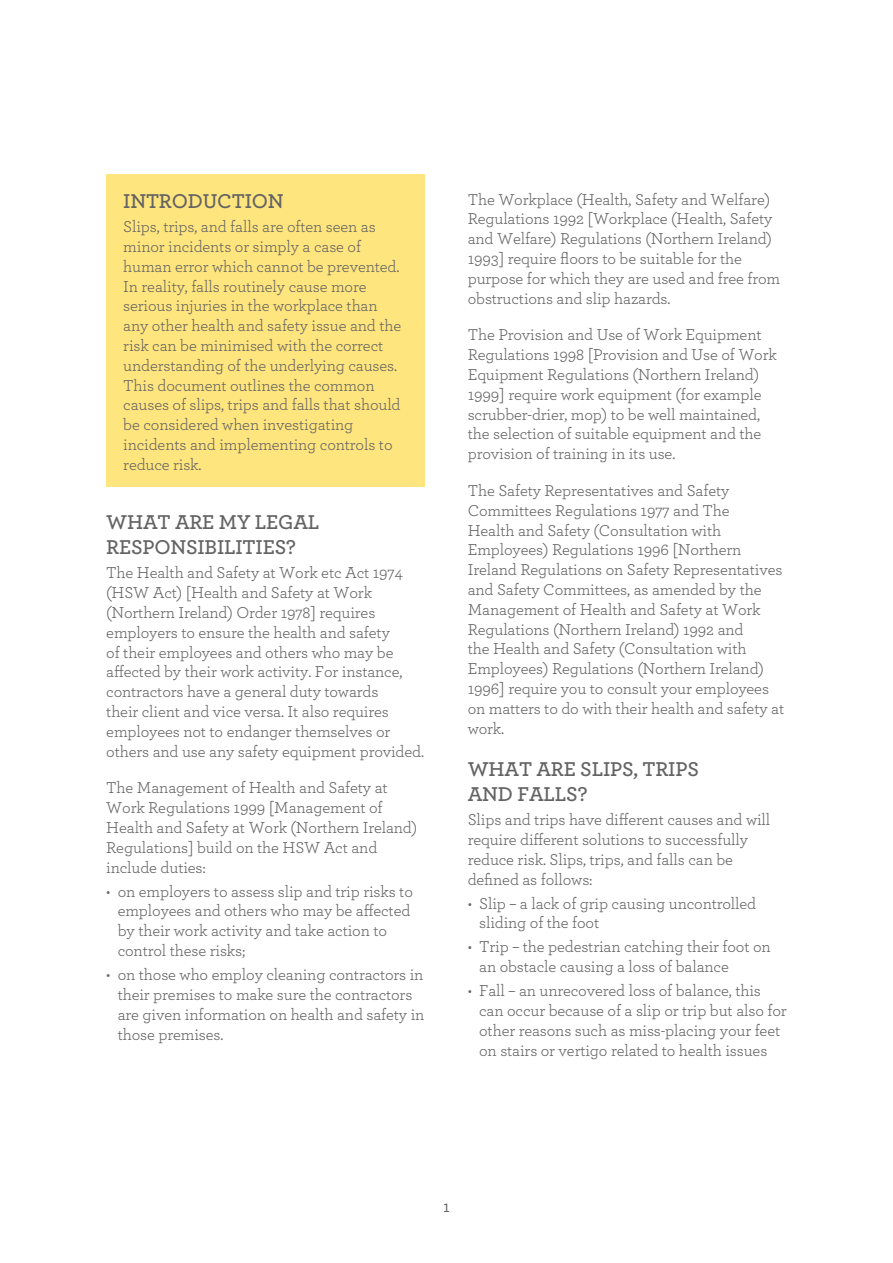
<style>
.page{position:relative;width:893px;height:1263px;background:#fff}
.page>*{position:absolute;margin:0;border:0;box-sizing:border-box;transform-origin:0 0}
.t1{font:600 21px/25.2px "Archer";letter-spacing:-.01em;color:#646363}
.t2{font:16.5px/19.8px "Archer";letter-spacing:-.01em;color:#646363}
.t3{font:500 16.5px "Archer";color:#646363}
</style>
<div class="page">
<div style="left:106px;top:174px;width:319px;height:313px;background:#ffe57e"></div>
<p class="t1" style="left:123px;top:187px;width:162px">INTRODUCTION</p>
<p class="t2" style="left:123px;top:216px;width:279px">Slips, trips, and falls are often seen as minor incidents or simply a case of human error which cannot be prevented.<br>In reality, falls routinely cause more serious injuries in the workplace than any other health and safety issue and the risk can be minimised with the correct understanding of the underlying causes.<br>This document outlines the common causes of slips, trips and falls that should be considered when investigating incidents and implementing controls to reduce risk.</p>
<p class="t1" style="left:106px;top:508px;width:215px">WHAT ARE MY LEGAL<br>RESPONSIBILITIES?</p>
<p class="t2" style="left:106px;top:562px;width:319px">The Health and Safety at Work etc Act 1974 (HSW Act) [Health and Safety at Work (Northern Ireland) Order 1978] requires employers to ensure the health and safety<br>of their employees and others who may be affected by their work activity. For instance, contractors have a general duty towards<br>their client and vice versa. It also requires employees not to endanger themselves or others and use any safety equipment provided.</p>
<p class="t2" style="left:106px;top:777px;width:312px">The Management of Health and Safety at Work Regulations 1999 [Management of Health and Safety at Work (Northern Ireland)<br>Regulations] build on the HSW Act and include duties:</p>
<p class="t2" style="left:118px;top:880px;width:297px;text-indent:-11px">• on employers to assess slip and trip risks to employees and others who may be affected by their work activity and take action to control these risks;</p>
<p class="t2" style="left:118px;top:964px;width:308px;text-indent:-11px">• on those who employ cleaning contractors in their premises to make sure the contractors are given information on health and safety in those premises.</p>
<p class="t2" style="left:468px;top:188px;width:314px">The Workplace (Health, Safety and Welfare)<br>Regulations 1992 [Workplace (Health, Safety and Welfare) Regulations (Northern Ireland)<br>1993] require floors to be suitable for the purpose for which they are used and free from obstructions and slip hazards.</p>
<p class="t2" style="left:468px;top:324px;width:311px">The Provision and Use of Work Equipment Regulations 1998 [Provision and Use of Work Equipment Regulations (Northern Ireland)<br>1999] require work equipment (for example scrubber-drier, mop) to be well maintained, the selection of suitable equipment and the provision of training in its use.</p>
<p class="t2" style="left:468px;top:480px;width:318px">The Safety Representatives and Safety Committees Regulations 1977 and The<br>Health and Safety (Consultation with Employees) Regulations 1996 [Northern Ireland Regulations on Safety Representatives and Safety Committees, as amended by the Management of Health and Safety at Work Regulations (Northern Ireland) 1992 and<br>the Health and Safety (Consultation with Employees) Regulations (Northern Ireland)<br>1996] require you to consult your employees on matters to do with their health and safety at work.</p>
<p class="t1" style="left:468px;top:755px;width:233px">WHAT ARE SLIPS, TRIPS<br>AND FALLS?</p>
<p class="t2" style="left:468px;top:809px;width:304px">Slips and trips have different causes and will require different solutions to successfully reduce risk. Slips, trips, and falls can be defined as follows:</p>
<p class="t2" style="left:479px;top:892px;width:279px;text-indent:-11px">• Slip – a lack of grip causing uncontrolled sliding of the foot</p>
<p class="t2" style="left:479px;top:936px;width:293px;text-indent:-11px">• Trip – the pedestrian catching their foot on an obstacle causing a loss of balance</p>
<p class="t2" style="left:479px;top:980px;width:309px;text-indent:-11px">• Fall – an unrecovered loss of balance, this can occur because of a slip or trip but also for other reasons such as miss-placing your feet on stairs or vertigo related to health issues</p>
<p class="t3" style="left:443px;top:1195px;width:8px">1</p>
</div>
